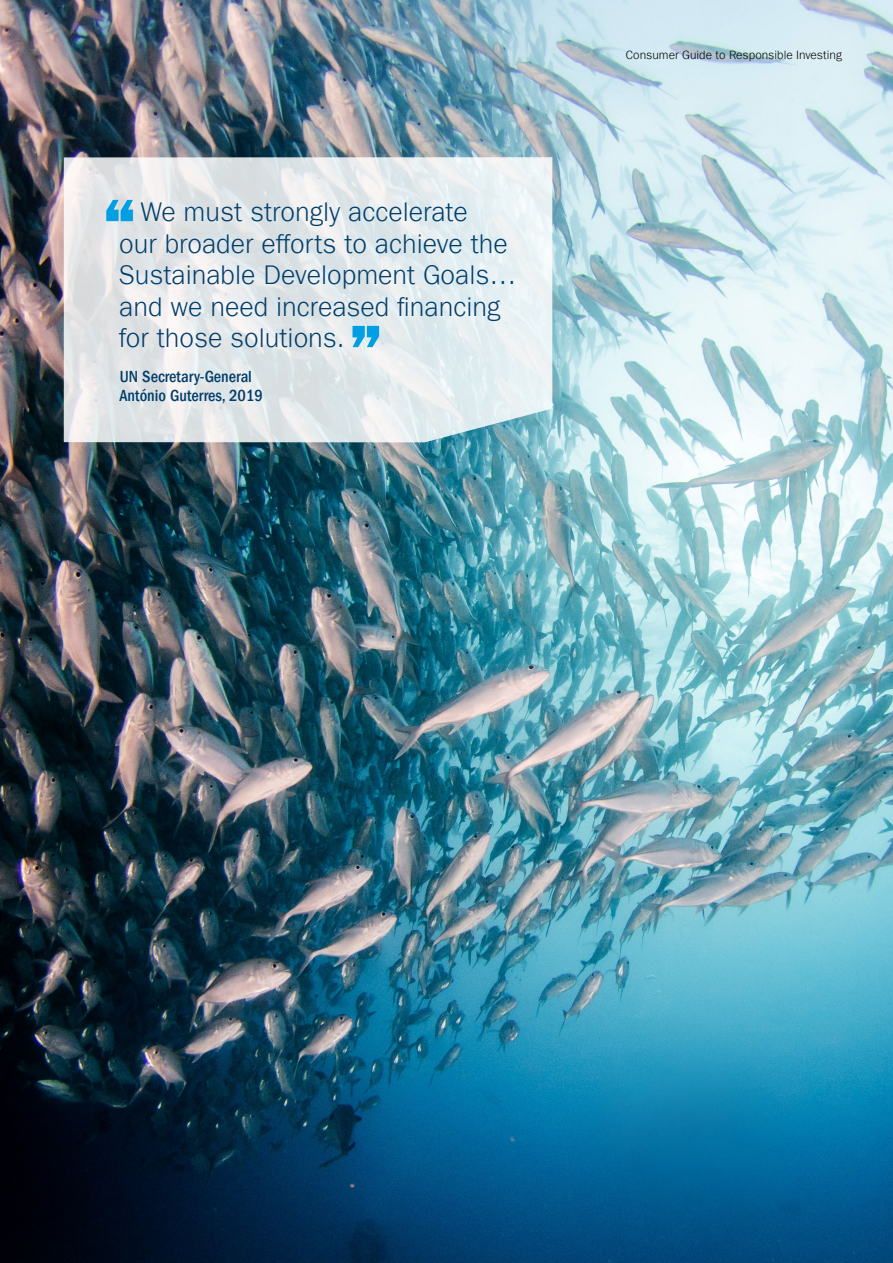
<style>
.page{position:relative;width:893px;height:1263px;background:#fff}
.page>*{position:absolute;margin:0;border:0;box-sizing:border-box;transform-origin:0 0}
.t1{font:300 27px/31.5px "ITC Frank Gofor Ameriprise";color:#003e6b}
.t2{font:500 condensed 16.5px/18.3px "ITC Frank Gofor Ameriprise";color:#003e6b}
.t3{font:300 12px "ITC Frank Gofor Ameriprise";color:#000}
</style>
<div class="page">
<img style="left:0;top:0;width:893px;height:1263px">
<svg style="left:64px;top:157px;width:488px;height:285px"></svg>
<svg style="left:106px;top:200px;width:27px;height:21px"></svg>
<svg style="left:352px;top:326px;width:27px;height:21px"></svg>
<p class="t1" style="left:118px;top:196px;width:400px;text-indent:22px">We must strongly accelerate<br>our broader efforts to achieve the<br>Sustainable Development Goals… and we need increased financing for those solutions.</p>
<p class="t2" style="left:119px;top:368px;width:145px">UN Secretary-General<br>António Guterres, 2019</p>
<p class="t3" style="left:626px;top:48px;width:218px">Consumer Guide to Responsible Investing</p>
</div>
